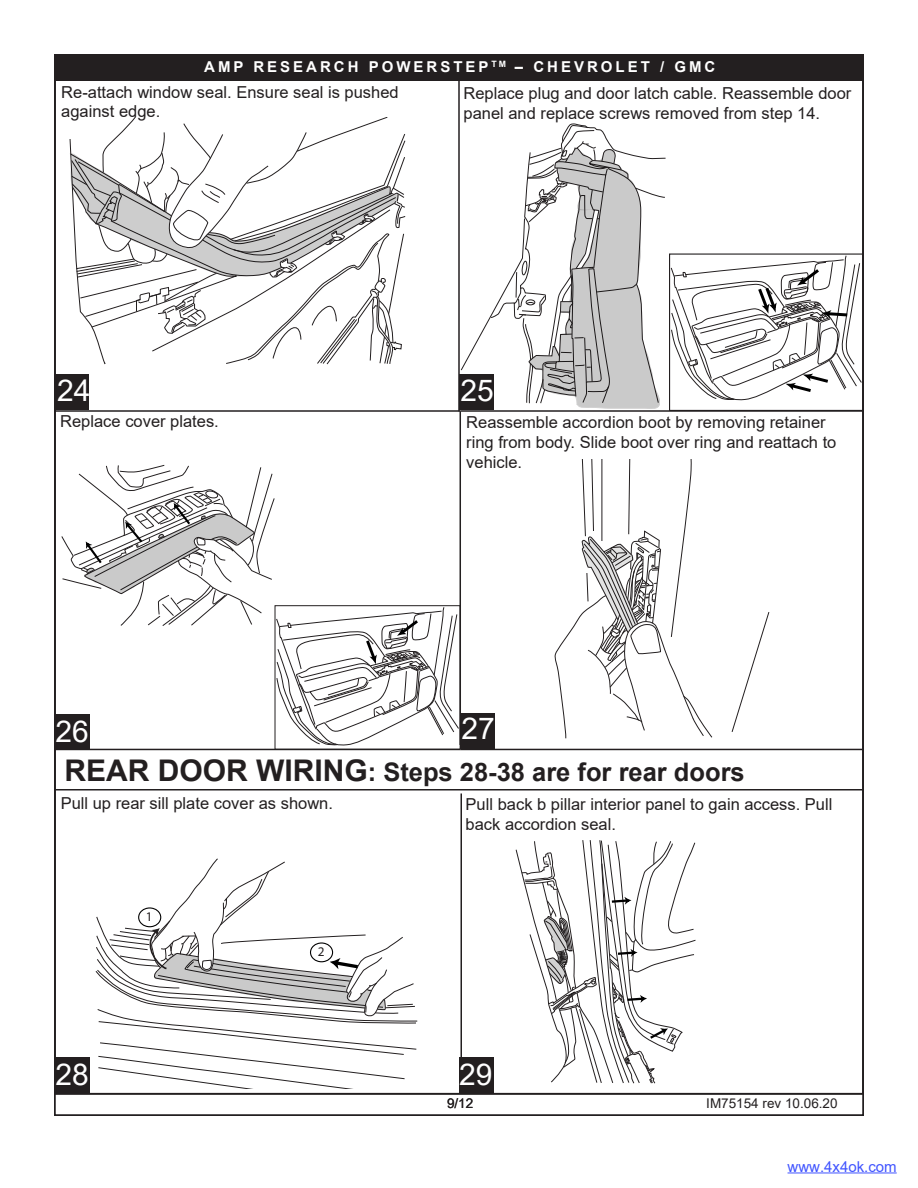
<style>
.page{position:relative;width:918px;height:1188px;background:#fff}
.page>*{position:absolute;margin:0;border:0;box-sizing:border-box;transform-origin:0 0}
.t1{font:30px "Arial";color:#fff}
.t2{font:700 25.5px "Arial";color:#231f20}
.t3{font:16.5px/19.8px "Arial";color:#231f20}
.t4{font:700 15px "Arial";letter-spacing:.2em;color:#fff}
.t5{font:15px "Arial";color:#4054ff}
.t6{font:13.5px "Arial";color:#231f20}
.t7{font:13.2px "Myriad";color:#231f20}
.s1{font-size:30px}
</style>
<div class="page">
<div style="left:54px;top:55px;width:809px;height:26px;background:#231f20"></div>
<svg style="left:69px;top:118px;width:337px;height:247px"></svg>
<svg style="left:731px;top:612px;width:39px;height:120px"></svg>
<svg style="left:554px;top:459px;width:158px;height:280px"></svg>
<svg style="left:461px;top:123px;width:400px;height:286px"></svg>
<div style="left:669px;top:254px;width:195px;height:157px;border:1px solid #231f20"></div>
<svg style="left:61px;top:465px;width:397px;height:281px"></svg>
<div style="left:275px;top:605px;width:185px;height:145px;border:1px solid #231f20"></div>
<hr style="left:54px;top:789px;width:810px;height:1px;background:#231f20">
<svg style="left:95px;top:858px;width:323px;height:231px"></svg>
<svg style="left:516px;top:840px;width:180px;height:244px"></svg>
<div style="left:54px;top:54px;width:810px;height:27px;border:2px solid #231f20"></div>
<hr style="left:54px;top:410px;width:406px;height:2px;background:#231f20">
<hr style="left:460px;top:410px;width:404px;height:2px;background:#231f20">
<hr style="left:54px;top:749px;width:406px;height:1px;background:#231f20">
<hr style="left:460px;top:749px;width:404px;height:1px;background:#231f20">
<hr style="left:460px;top:794px;width:2px;height:297px;background:#231f20">
<hr style="left:458px;top:80px;width:2px;height:331px;background:#231f20">
<hr style="left:460px;top:411px;width:1px;height:334px;background:#231f20">
<div style="left:55px;top:374px;width:34px;height:36px;background:#231f20"></div>
<div style="left:459px;top:374px;width:35px;height:36px;background:#231f20"></div>
<div style="left:460px;top:713px;width:35px;height:36px;background:#231f20"></div>
<div style="left:56px;top:714px;width:34px;height:36px;background:#231f20"></div>
<div style="left:56px;top:1058px;width:34px;height:36px;background:#231f20"></div>
<div style="left:459px;top:1058px;width:35px;height:36px;background:#231f20"></div>
<hr style="left:788px;top:1173px;width:109px;height:1px;background:#4054ff">
<p class="t4" style="left:204px;top:56px;width:513px">AMP RESEARCH POWERSTEP <sup>TM</sup> – CHEVROLET / GMC</p>
<p class="t3" style="left:61px;top:82px;width:339px">Re-attach window seal. Ensure seal is pushed against edge.</p>
<p class="t3" style="left:464px;top:83px;width:389px">Replace plug and door latch cable. Reassemble door panel and replace screws removed from step 14.</p>
<h1 class="t1" style="left:57px;top:370px;width:35px">24</h1>
<h1 class="t1" style="left:460px;top:370px;width:35px">25</h1>
<p class="t3" style="left:60px;top:412px;width:160px">Replace cover plates.</p>
<p class="t3" style="left:466px;top:413px;width:372px">Reassemble accordion boot by removing retainer ring from body. Slide boot over ring and reattach to vehicle.</p>
<h1 class="t1" style="left:55px;top:711px;width:35px">26</h1>
<h1 class="t1" style="left:462px;top:708px;width:35px">27</h1>
<h2 class="t2" style="left:64px;top:754px;width:682px"><span class="s1">REAR DOOR WIRING</span>: Steps 28-38 are for rear doors</h2>
<p class="t3" style="left:61px;top:794px;width:274px">Pull up rear sill plate cover as shown.</p>
<p class="t7" style="left:146px;top:910px;width:8px">1</p>
<p class="t7" style="left:318px;top:945px;width:8px">2</p>
<p class="t3" style="left:466px;top:794px;width:368px">Pull back b pillar interior panel to gain access. Pull back accordion seal.</p>
<h1 class="t1" style="left:55px;top:1054px;width:35px">28</h1>
<h1 class="t1" style="left:459px;top:1054px;width:35px">29</h1>
<p class="t6" style="left:447px;top:1094px;width:28px">9/12</p>
<p class="t6" style="left:706px;top:1094px;width:133px">IM75154 rev 10.06.20</p>
<p class="t5" style="left:788px;top:1156px;width:111px">www.4x4ok.com</p>
</div>
